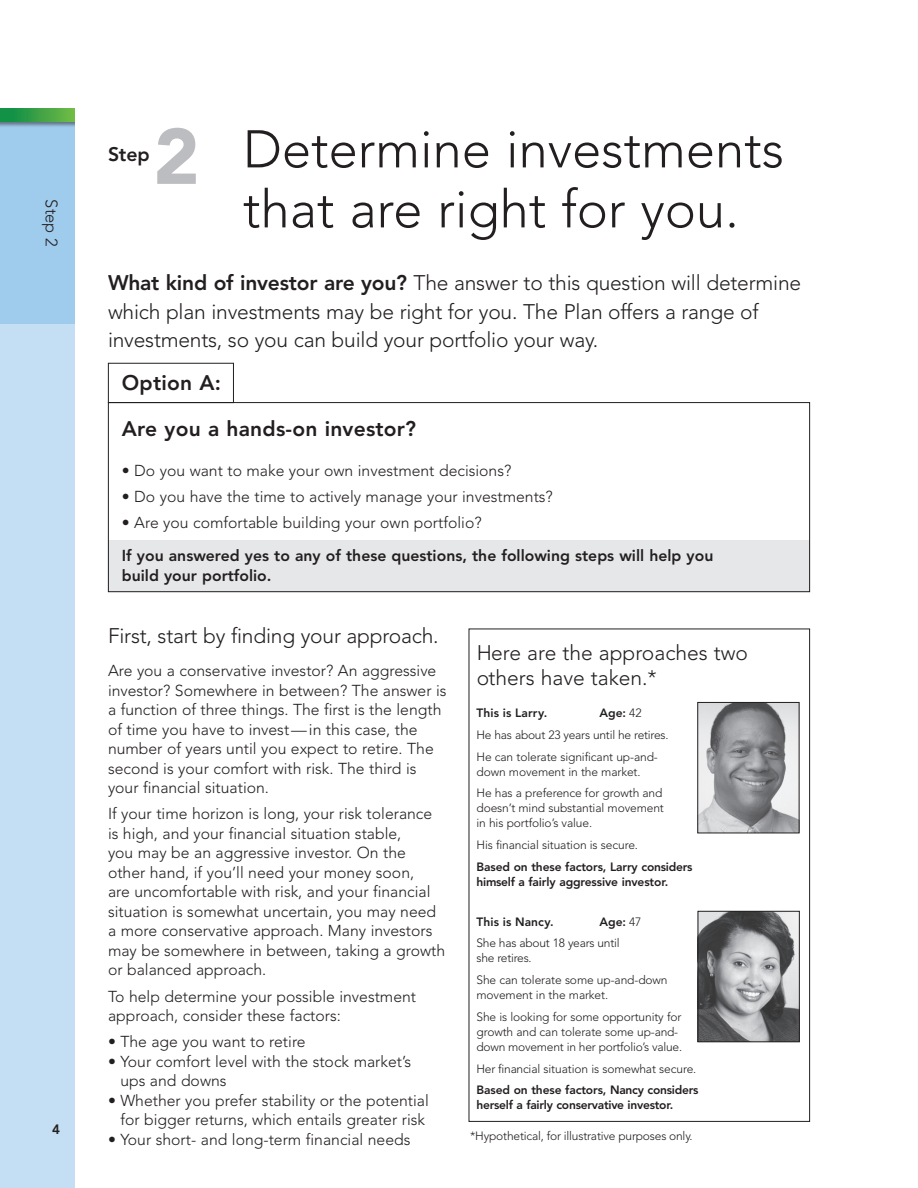
<style>
.page{position:relative;width:918px;height:1188px;background:#fff}
.page>*{position:absolute;margin:0;border:0;box-sizing:border-box;transform-origin:0 0}
.t1{font:900 78px "Avenir LT Std";color:#bcbdc0}
.EG_Head{font:300 52.5px/60px "Avenir";color:#231f20}
.EG_Intro_14_19{font:300 21px/28.5px "Avenir";letter-spacing:-.01em;color:#231f20}
.EG_Chart_Head_3{font:800 21px "Avenir LT Std";letter-spacing:.01em;color:#231f20}
.t2{font:800 19.5px "Avenir LT Std";color:#231f20}
.t3{font:300 16.5px "Avenir";color:#231f20}
.EG_Body{font:300 15.75px/19.5px "Avenir";color:#231f20}
.EG_Body_Heavy{font:800 15.75px/19.5px "Avenir LT Std";color:#231f20}
.t4{font:800 13.5px "Avenir LT Std";color:#231f20}
.EG_Body-2{font:300 12px/15px "Avenir";letter-spacing:-.01em;color:#231f20}
.EG_Body-3{font:800 12px/15px "Avenir LT Std";letter-spacing:-.01em;color:#231f20}
.EG_Body_Magenta{font:300 12px "Avenir";letter-spacing:-.01em;color:#231f20}
.EG_Body-4{font:800 12px "Avenir LT Std";letter-spacing:.015em;color:#231f20}
.EG_Body-5{font:800 12px "Avenir LT Std";letter-spacing:.01em;color:#231f20}
.s1{font-family:"Avenir LT Std";font-weight:800}
.s2{font-family:"Avenir";font-weight:300}
</style>
<div class="page">
<div style="left:0;top:108px;width:74px;height:216px;background:#9fcbec"></div>
<div style="left:0;top:324px;width:74px;height:864px;background:#c4def3"></div>
<div style="left:0;top:108px;width:74px;height:19px;background:#231f20;opacity:.5"></div>
<svg style="left:0;top:108px;width:74px;height:14px"></svg>
<div style="left:108px;top:363px;width:126px;height:40px;border:1px solid #231f20"></div>
<div style="left:108px;top:540px;width:702px;height:52px;background:#e6e7e9"></div>
<img style="left:700px;top:913px;width:98px;height:127px">
<div style="left:698px;top:911px;width:102px;height:131px;border:1px solid #231f20"></div>
<img style="left:699px;top:704px;width:98px;height:127px">
<div style="left:697px;top:702px;width:102px;height:131px;border:1px solid #231f20"></div>
<p class="t3" style="left:61px;top:199px;width:48px;rotate:90deg">Step 2</p>
<p class="t4" style="left:52px;top:1121px;width:9px">4</p>
<p class="t2" style="left:108px;top:143px;width:43px">Step</p>
<h1 class="t1" style="left:153px;top:110px;width:48px">2</h1>
<p class="EG_Head" style="left:243px;top:119px;width:543px">Determine investments that are right for you.</p>
<h3 class="EG_Intro_14_19" style="left:108px;top:269px;width:695px"><span class="s1">What kind of investor are you?</span> The answer to this question will determine which plan investments may be right for you. The Plan offers a range of investments, so you can build your portfolio your way.</h3>
<p class="EG_Chart_Head_3" style="left:122px;top:371px;width:101px">Option A:</p>
<p class="EG_Chart_Head_3" style="left:122px;top:416px;width:296px">Are you a hands-on investor?</p>
<p class="EG_Body" style="left:122px;top:461px;width:391px">• Do you want to make your own investment decisions?</p>
<p class="EG_Body" style="left:122px;top:487px;width:433px">• Do you have the time to actively manage your investments?</p>
<p class="EG_Body" style="left:122px;top:513px;width:361px">• Are you comfortable building your own portfolio?</p>
<p class="EG_Body_Heavy" style="left:122px;top:546px;width:593px">If you answered yes to any of these questions, the following steps will help you build your portfolio.</p>
<p class="EG_Intro_14_19" style="left:108px;top:622px;width:332px">First, start by finding your approach.</p>
<p class="EG_Body" style="left:108px;top:661px;width:340px">Are you a conservative investor? An aggressive investor? Somewhere in between? The answer is a function of three things. The first is the length of time you have to invest—in this case, the number of years until you expect to retire. The second is your comfort with risk. The third is your financial situation.</p>
<p class="EG_Body" style="left:108px;top:804px;width:339px">If your time horizon is long, your risk tolerance is high, and your financial situation stable,<br>you may be an aggressive investor. On the other hand, if you’ll need your money soon,<br>are uncomfortable with risk, and your financial situation is somewhat uncertain, you may need a more conservative approach. Many investors may be somewhere in between, taking a growth or balanced approach.</p>
<p class="EG_Body" style="left:108px;top:986px;width:310px">To help determine your possible investment approach, consider these factors:</p>
<p class="EG_Body" style="left:108px;top:1032px;width:199px">• The age you want to retire</p>
<p class="EG_Body" style="left:120px;top:1052px;width:292px;text-indent:-12px">• Your comfort level with the stock market’s ups and downs</p>
<p class="EG_Body" style="left:108px;top:1091px;width:322px;text-align:center">• Whether you prefer stability or the potential for bigger returns, which entails greater risk</p>
<p class="EG_Body" style="left:108px;top:1130px;width:304px">• Your short- and long-term financial needs</p>
<p class="EG_Body-2" style="left:470px;top:1128px;width:224px">*Hypothetical, for illustrative purposes only.</p>
<h3 class="EG_Intro_14_19" style="left:476px;top:640px;width:273px;line-height:25.5px">Here are the approaches two others have taken.*</h3>
<p class="EG_Body-4" style="left:476px;top:706px;width:72px">This is Larry.</p>
<p class="EG_Body-3" style="left:599px;top:706px;width:44px">Age: <span class="s2">42</span></p>
<p class="EG_Body-2" style="left:476px;top:727px;width:194px">He has about 23 years until he retires.</p>
<p class="EG_Body-2" style="left:476px;top:749px;width:183px">He can tolerate significant up-and&shy;down movement in the market.</p>
<p class="EG_Body-2" style="left:476px;top:786px;width:189px;text-align:justify">He has a preference for growth and doesn’t mind substantial movement in his portfolio’s value.</p>
<p class="EG_Body_Magenta" style="left:476px;top:838px;width:163px">His financial situation is secure.</p>
<p class="EG_Body-3" style="left:476px;top:859px;width:217px">Based on these factors, Larry considers himself a fairly aggressive investor.</p>
<p class="EG_Body-5" style="left:476px;top:914px;width:79px">This is Nancy.</p>
<p class="EG_Body-3" style="left:599px;top:914px;width:43px">Age: <span class="s2">47</span></p>
<p class="EG_Body-2" style="left:476px;top:936px;width:145px">She has about 18 years until she retires.</p>
<p class="EG_Body-2" style="left:476px;top:973px;width:193px">She can tolerate some up-and-down movement in the market.</p>
<p class="EG_Body-2" style="left:476px;top:1009px;width:207px">She is looking for some opportunity for growth and can tolerate some up-and&shy;down movement in her portfolio’s value.</p>
<p class="EG_Body_Magenta" style="left:476px;top:1062px;width:221px">Her financial situation is somewhat secure.</p>
<p class="EG_Body-3" style="left:476px;top:1083px;width:223px">Based on these factors, Nancy considers herself a fairly conservative investor.</p>
</div>
